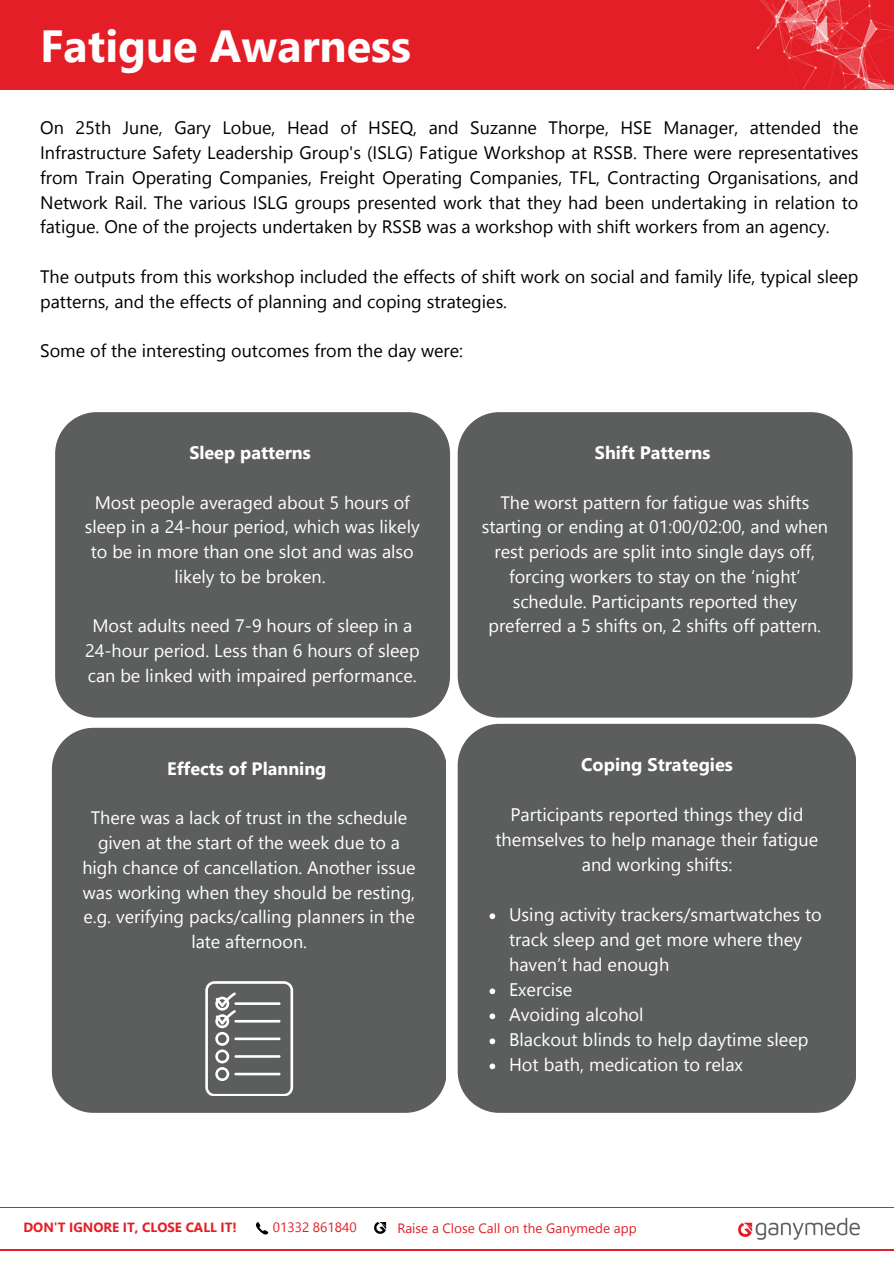
<style>
.page{position:relative;width:894px;height:1264px;background:#fff}
.page>*{position:absolute;margin:0;border:0;box-sizing:border-box;transform-origin:0 0}
.t1{font:700 45px "Nirmala UI";color:#fff}
.t2{font:18.15px/25px "Nirmala UI";color:#fff;text-align:center}
.t3{font:700 18.15px "Nirmala UI";color:#fff}
.t4{font:18px/24.8px "Nirmala UI";color:#fff;text-align:center}
.t5{font:18px/24.8px "Nirmala UI";color:#000;text-align:justify}
.t6{font:700 18px "Nirmala UI";color:#fff}
.t7{font:13.5px "Nirmala UI";color:#e41e26}
.t8{font:700 13.35px "Nirmala UI";color:#e41e26}
</style>
<div class="page">
<div style="left:0;top:0;width:893px;height:89px;background:#e41e26"></div>
<img style="left:756px;top:0;width:137px;height:89px">
<div style="left:0;top:1206px;width:893px;height:44px;background:linear-gradient(to right,#fff,#fff)"></div>
<div style="left:0;top:1208px;width:893px;height:40px;background:#fff"></div>
<img style="left:737px;top:1217px;width:123px;height:23px">
<svg style="left:255px;top:1222px;width:13px;height:13px"></svg>
<svg style="left:374px;top:1222px;width:13px;height:12px"></svg>
<div style="left:55px;top:412px;width:395px;height:305px;background:#5c5d5d"></div>
<div style="left:457px;top:412px;width:395px;height:305px;background:#5c5d5d"></div>
<div style="left:52px;top:727px;width:394px;height:385px;background:#5c5d5d"></div>
<div style="left:457px;top:723px;width:398px;height:389px;background:#5c5d5d"></div>
<svg style="left:205px;top:981px;width:88px;height:114px;background:#7d7e7e"></svg>
<svg style="left:489px;top:913px;width:6px;height:6px"></svg>
<svg style="left:489px;top:988px;width:6px;height:6px"></svg>
<svg style="left:489px;top:1013px;width:6px;height:6px"></svg>
<svg style="left:489px;top:1038px;width:6px;height:6px"></svg>
<svg style="left:489px;top:1063px;width:6px;height:6px"></svg>
<h2 class="t1" style="left:40px;top:13px;width:372px">Fatigue Awarness</h2>
<h3 class="t5" style="left:40px;top:114px;width:819px">On 25th June, Gary Lobue, Head of HSEQ, and Suzanne Thorpe, HSE Manager, attended the Infrastructure Safety Leadership Group's (ISLG) Fatigue Workshop at RSSB. There were representatives from Train Operating Companies, Freight Operating Companies, TFL, Contracting Organisations, and Network Rail. The various ISLG groups presented work that they had been undertaking in relation to fatigue. One of the projects undertaken by RSSB was a workshop with shift workers from an agency.</h3>
<h2 class="t5" style="left:40px;top:263px;width:819px">The outputs from this workshop included the effects of shift work on social and family life, typical sleep patterns, and the effects of planning and coping strategies.</h2>
<h3 class="t5" style="left:40px;top:337px;width:424px">Some of the interesting outcomes from the day were:</h3>
<p class="t6" style="left:189px;top:439px;width:123px">Sleep patterns</p>
<h2 class="t4" style="left:85px;top:489px;width:336px">Most people averaged about 5 hours of sleep in a 24-hour period, which was likely to be in more than one slot and was also likely to be broken.</h2>
<h3 class="t4" style="left:85px;top:612px;width:336px">Most adults need 7-9 hours of sleep in a<br>24-hour period. Less than 6 hours of sleep can be linked with impaired performance.</h3>
<p class="t6" style="left:167px;top:755px;width:161px">Effects of Planning</p>
<p class="t4" style="left:82px;top:804px;width:335px">There was a lack of trust in the schedule given at the start of the week due to a high chance of cancellation. Another issue was working when they should be resting, e.g. verifying packs/calling planners in the late afternoon.</p>
<h2 class="t6" style="left:594px;top:439px;width:117px">Shift Patterns</h2>
<h3 class="t4" style="left:481px;top:489px;width:347px">The worst pattern for fatigue was shifts starting or ending at 01:00/02:00, and when rest periods are split into single days off, forcing workers to stay on the ‘night’ schedule. Participants reported they preferred a 5 shifts on, 2 shifts off pattern.</h3>
<p class="t3" style="left:581px;top:751px;width:153px">Coping Strategies</p>
<p class="t2" style="left:495px;top:801px;width:324px">Participants reported things they did themselves to help manage their fatigue and working shifts:</p>
<p class="t2" style="left:509px;top:901px;width:314px;text-align:left">Using activity trackers/smartwatches to track sleep and get more where they haven’t had enough</p>
<h4 class="t2" style="left:509px;top:976px;width:65px">Exercise</h4>
<p class="t2" style="left:509px;top:1001px;width:136px">Avoiding alcohol</p>
<p class="t2" style="left:509px;top:1026px;width:301px">Blackout blinds to help daytime sleep</p>
<p class="t2" style="left:509px;top:1051px;width:235px">Hot bath, medication to relax</p>
<h3 class="t8" style="left:23px;top:1217px;width:215px">DON'T IGNORE IT, CLOSE CALL IT!</h3>
<h3 class="t7" style="left:273px;top:1216px;width:85px">01332 861840</h3>
<h3 class="t7" style="left:397px;top:1218px;width:241px">Raise a Close Call on the Ganymede app</h3>
</div>
